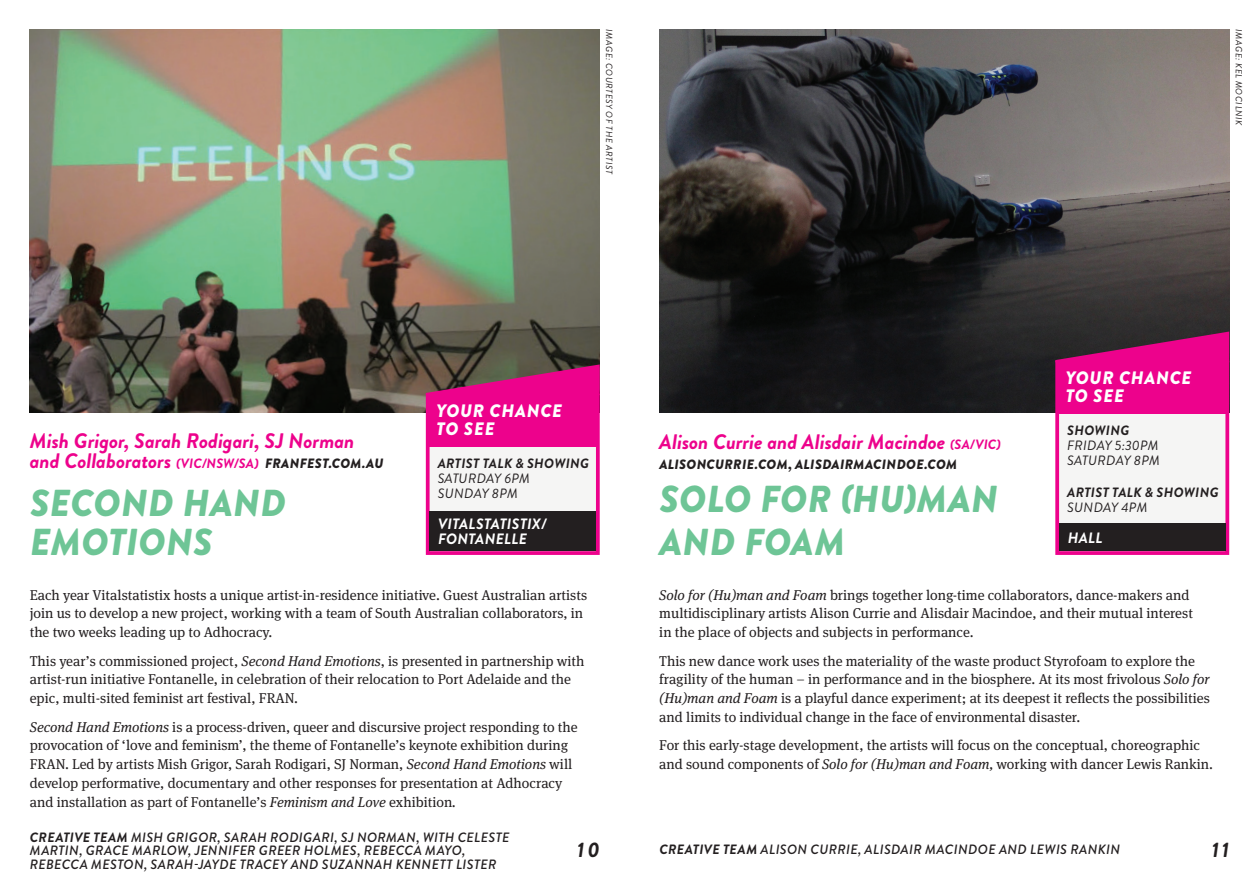
<style>
.page{position:relative;width:1259px;height:893px;background:#fff}
.page>*{position:absolute;margin:0;border:0;box-sizing:border-box;transform-origin:0 0}
.t1{font:italic 900 37.5px/43.2px "Brandon Grotesque";letter-spacing:.01em;color:#6ec596}
.t2{font:italic 700 21px/19.5px "Brandon Grotesque";letter-spacing:-.005em;color:#ed028c}
.t3{font:italic 700 21px "Brandon Grotesque";color:#231f20}
.t4{font:italic 900 18px/18px "Brandon Grotesque";letter-spacing:.045em;color:#fff}
.t5{font:italic 700 15px/15px "Brandon Grotesque";letter-spacing:.02em;color:#fff}
.t6{font:14.25px/18.8px "Meta Serif OT";color:#231f20}
.t7{font:italic 500 13.5px/13.5px "Brandon Grotesque";letter-spacing:.025em;color:#231f20}
.t8{font:italic 13.5px/15px "Brandon Grotesque";letter-spacing:.015em;color:#231f20}
.t9{font:italic 700 13.5px "Brandon Grotesque";letter-spacing:.025em;color:#231f20}
.t10{font:italic 900 13.5px "Brandon Grotesque";letter-spacing:.025em;color:#231f20}
.t11{font:italic 9px "Brandon Grotesque";letter-spacing:.07em;color:#231f20}
.s1{font-size:13.5px}
.s2{font-weight:900;font-size:13.5px;color:#231f20}
.s3{font-style:italic}
.s4{font-weight:700}
</style>
<div class="page">
<img style="left:30px;top:30px;width:570px;height:382px">
<img style="left:659px;top:30px;width:570px;height:382px">
<div style="left:426px;top:394px;width:174px;height:161px;background:#f5f5f4;border:4px solid #ed028c"></div>
<div style="left:429px;top:511px;width:167px;height:40px;background:#231f20"></div>
<div style="left:428px;top:395px;width:170px;height:52px;background:#ed028c"></div>
<div style="left:1055px;top:361px;width:174px;height:194px;background:#f5f5f4;border:4px solid #ed028c"></div>
<div style="left:1059px;top:523px;width:166px;height:28px;background:#231f20"></div>
<div style="left:1057px;top:362px;width:170px;height:52px;background:#ed028c"></div>
<svg style="left:1055px;top:332px;width:174px;height:30px;background:#93145e"></svg>
<svg style="left:426px;top:364px;width:174px;height:31px;background:#a42767"></svg>
<p class="t11" style="left:615px;top:29px;width:147px;rotate:90deg">IMAGE: COURTESY OF THE ARTIST</p>
<p class="t11" style="left:1245px;top:29px;width:98px;rotate:90deg">IMAGE: KEL MOCILNIK</p>
<p class="t4" style="left:436px;top:402px;width:127px">YOUR CHANCE<br>TO SEE</p>
<h2 class="t2" style="left:30px;top:432px;width:355px">Mish Grigor, Sarah Rodigari, SJ Norman and Collaborators <span class="s1">(VIC/NSW/SA)</span> <span class="s2">FRANFEST.COM.AU</span></h2>
<h2 class="t2" style="left:659px;top:433px;width:343px">Alison Currie and Alisdair Macindoe <span class="s1">(SA/VIC)</span></h2>
<p class="t9" style="left:438px;top:454px;width:153px">ARTIST TALK &amp; SHOWING</p>
<p class="t10" style="left:659px;top:454px;width:299px">ALISONCURRIE.COM, ALISDAIRMACINDOE.COM</p>
<p class="t8" style="left:438px;top:471px;width:94px">SATURDAY 6PM<br>SUNDAY 8PM</p>
<p class="t5" style="left:438px;top:517px;width:110px">VITALSTATISTIX/<br>FONTANELLE</p>
<h1 class="t1" style="left:659px;top:477px;width:340px">SOLO FOR (HU)MAN<br>AND FOAM</h1>
<h1 class="t1" style="left:30px;top:484px;width:257px;line-height:39px">SECOND HAND<br>EMOTIONS</h1>
<p class="t4" style="left:1065px;top:369px;width:127px">YOUR CHANCE<br>TO SEE</p>
<p class="t9" style="left:1067px;top:421px;width:64px">SHOWING</p>
<p class="t8" style="left:1067px;top:438px;width:94px">FRIDAY 5:30PM<br>SATURDAY 8PM</p>
<p class="t9" style="left:1067px;top:483px;width:153px">ARTIST TALK &amp; SHOWING</p>
<p class="t8" style="left:1067px;top:500px;width:82px">SUNDAY 4PM</p>
<p class="t5" style="left:1067px;top:531px;width:36px">HALL</p>
<p class="t6" style="left:30px;top:585px;width:559px">Each year Vitalstatistix hosts a unique artist-in-residence initiative. Guest Australian artists join us to develop a new project, working with a team of South Australian collaborators, in the two weeks leading up to Adhocracy.</p>
<p class="t6" style="left:30px;top:651px;width:556px">This year’s commissioned project, <span class="s3">Second Hand Emotions</span>, is presented in partnership with artist-run initiative Fontanelle, in celebration of their relocation to Port Adelaide and the epic, multi-sited feminist art festival, FRAN.</p>
<p class="t6" style="left:30px;top:717px;width:549px"><span class="s3">Second Hand Emotions</span> is a process-driven, queer and discursive project responding to the provocation of ‘love and feminism’, the theme of Fontanelle’s keynote exhibition during FRAN. Led by artists Mish Grigor, Sarah Rodigari, SJ Norman, <span class="s3">Second Hand Emotions</span> will develop performative, documentary and other responses for presentation at Adhocracy and installation as part of Fontanelle’s <span class="s3">Feminism and Love</span> exhibition<span class="s3">.</span></p>
<p class="t6" style="left:659px;top:585px;width:535px"><span class="s3">Solo for (Hu)man and Foam</span> brings together long-time collaborators, dance-makers and multidisciplinary artists Alison Currie and Alisdair Macindoe, and their mutual interest in the place of objects and subjects in performance.</p>
<p class="t6" style="left:659px;top:651px;width:552px">This new dance work uses the materiality of the waste product Styrofoam to explore the fragility of the human – in performance and in the biosphere. At its most frivolous <span class="s3">Solo for (Hu)man and Foam</span> is a playful dance experiment; at its deepest it reflects the possibilities and limits to individual change in the face of environmental disaster.</p>
<p class="t6" style="left:659px;top:736px;width:555px">For this early-stage development, the artists will focus on the conceptual, choreographic and sound components of <span class="s3">Solo for (Hu)man and Foam,</span> working with dancer Lewis Rankin.</p>
<p class="t7" style="left:30px;top:831px;width:481px"><span class="s4">CREATIVE TEAM</span> MISH GRIGOR, SARAH RODIGARI, SJ NORMAN, WITH CELESTE<br>MARTIN, GRACE MARLOW, JENNIFER GREER HOLMES, REBECCA MAYO,<br>REBECCA MESTON, SARAH-JAYDE TRACEY AND SUZANNAH KENNETT LISTER</p>
<h2 class="t3" style="left:577px;top:835px;width:24px">10</h2>
<p class="t7" style="left:659px;top:843px;width:462px"><span class="s4">CREATIVE TEAM</span> ALISON CURRIE, ALISDAIR MACINDOE AND LEWIS RANKIN</p>
<h2 class="t3" style="left:1211px;top:835px;width:19px">11</h2>
</div>
